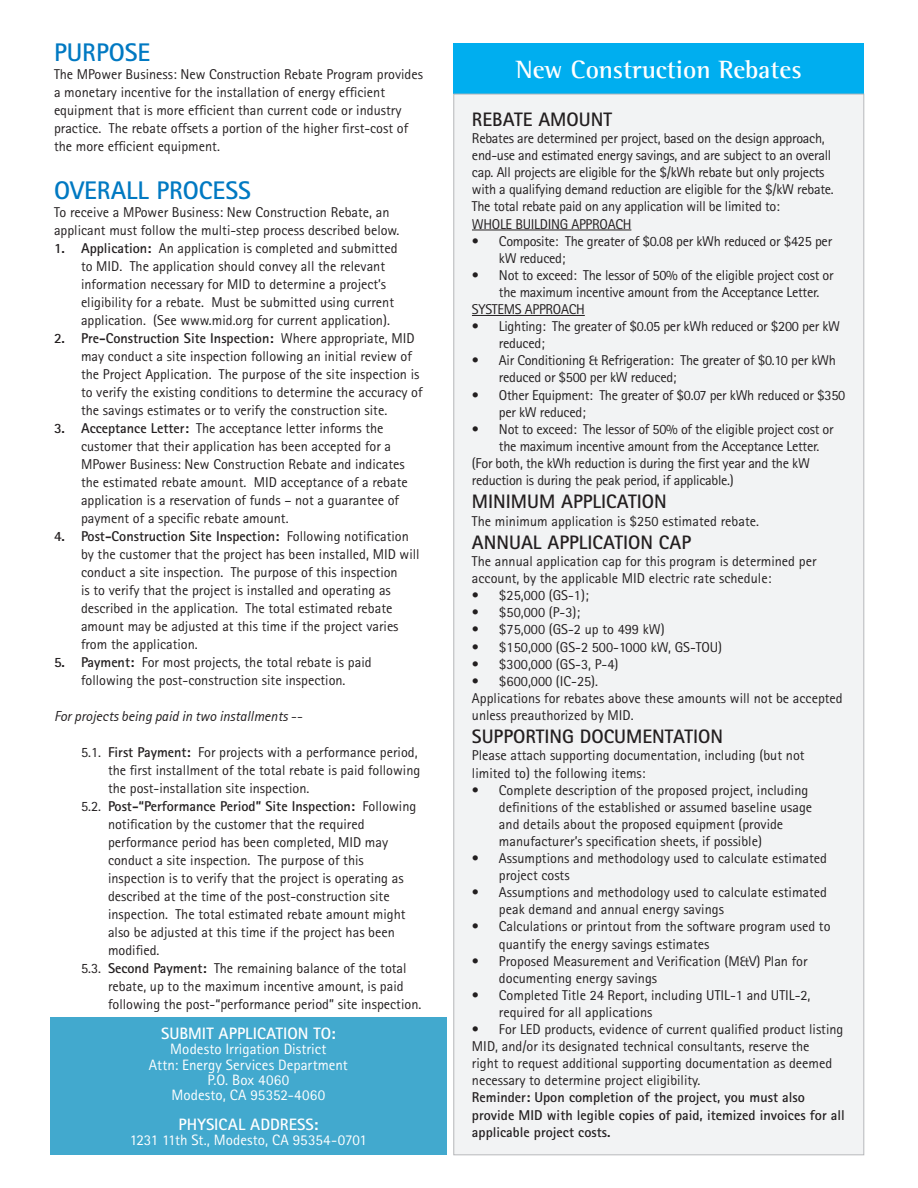
<style>
.page{position:relative;width:918px;height:1188px;background:#fff}
.page>*{position:absolute;margin:0;border:0;box-sizing:border-box;transform-origin:0 0}
.t1{font:700 25.65px "Rotis Semi Serif";color:#fff}
.t2{font:700 25.5px "Rotis Sans Serif Std";color:#0079c2}
.small_headers{font:700 19.5px "Rotis Sans Serif Std";color:#231f20}
.t3{font:700 16.5px "Rotis Sans Serif Std";letter-spacing:.005em;color:#fff}
.t4{font:15px "Rotis Sans Serif Std";color:#fff}
.t5{font:14.25px/18px "Rotis Sans Serif Std";color:#231f20}
.t6{font:14.25px/17.1px "Rotis Sans Serif Std";letter-spacing:-.02em;color:#231f20}
.t7{font:700 14.25px/17.1px "Rotis Sans Serif Std";color:#231f20}
.t8{font:italic 14.25px "Rotis Sans Serif";color:#231f20}
.s1{font-weight:700}
</style>
<div class="page">
<div style="left:454px;top:44px;width:410px;height:50px;background:#00aeef"></div>
<div style="left:454px;top:94px;width:410px;height:1061px;background:#f2f3f4"></div>
<hr style="left:472px;top:230px;width:159px;height:1px;background:#231f20">
<hr style="left:472px;top:315px;width:113px;height:1px;background:#231f20">
<div style="left:50px;top:1018px;width:396px;height:137px;background:#42a9ce"></div>
<p class="t2" style="left:54px;top:37px;width:98px">PURPOSE</p>
<p class="t5" style="left:54px;top:65px;width:370px">The MPower Business: New Construction Rebate Program provides a monetary incentive for the installation of energy efficient equipment that is more efficient than current code or industry practice. The rebate offsets a portion of the higher first-cost of the more efficient equipment.</p>
<p class="t2" style="left:54px;top:174px;width:198px">OVERALL PROCESS</p>
<p class="t5" style="left:54px;top:203px;width:347px">To receive a MPower Business: New Construction Rebate, an applicant must follow the multi-step process described below.</p>
<p class="t5" style="left:81px;top:239px;width:318px;text-indent:-27px"><span class="s1">1. Application:</span> An application is completed and submitted to MID. The application should convey all the relevant information necessary for MID to determine a project’s eligibility for a rebate. Must be submitted using current application. (See www.mid.org for current application).</p>
<p class="t5" style="left:81px;top:329px;width:343px;text-indent:-27px"><span class="s1">2. Pre-Construction Site Inspection:</span> Where appropriate, MID may conduct a site inspection following an initial review of the Project Application. The purpose of the site inspection is to verify the existing conditions to determine the accuracy of the savings estimates or to verify the construction site.</p>
<p class="t5" style="left:81px;top:419px;width:328px;text-indent:-27px"><span class="s1">3. Acceptance Letter:</span> The acceptance letter informs the customer that their application has been accepted for a MPower Business: New Construction Rebate and indicates the estimated rebate amount. MID acceptance of a rebate application is a reservation of funds – not a guarantee of payment of a specific rebate amount.</p>
<p class="t5" style="left:81px;top:527px;width:340px;text-indent:-27px"><span class="s1">4. Post-Construction Site Inspection:</span> Following notification by the customer that the project has been installed, MID will conduct a site inspection. The purpose of this inspection<br>is to verify that the project is installed and operating as described in the application. The total estimated rebate amount may be adjusted at this time if the project varies from the application.</p>
<p class="t5" style="left:54px;top:653px;width:319px;text-align:center"><span class="s1">5. Payment:</span> For most projects, the total rebate is paid following the post-construction site inspection.</p>
<p class="t8" style="left:54px;top:708px;width:250px">For projects being paid in two installments --</p>
<p class="t5" style="left:108px;top:743px;width:314px;text-indent:-27px">5.1. <span class="s1">First Payment:</span> For projects with a performance period, the first installment of the total rebate is paid following the post-installation site inspection.</p>
<p class="t5" style="left:108px;top:797px;width:310px;text-indent:-27px">5.2. <span class="s1">Post-“Performance Period” Site Inspection:</span> Following notification by the customer that the required performance period has been completed, MID may conduct a site inspection. The purpose of this inspection is to verify that the project is operating as described at the time of the post-construction site inspection. The total estimated rebate amount might also be adjusted at this time if the project has been modified.</p>
<p class="t5" style="left:108px;top:959px;width:315px;text-indent:-27px">5.3. <span class="s1">Second Payment:</span> The remaining balance of the total rebate, up to the maximum incentive amount, is paid following the post-“performance period” site inspection.</p>
<p class="t3" style="left:161px;top:1023px;width:176px">SUBMIT APPLICATION TO:</p>
<p class="t4" style="left:170px;top:1040px;width:158px">Modesto Irrigation District</p>
<p class="t4" style="left:149px;top:1056px;width:200px">Attn: Energy Services Department</p>
<p class="t4" style="left:208px;top:1071px;width:83px">P.O. Box 4060</p>
<p class="t4" style="left:171px;top:1086px;width:155px">Modesto, CA 95352-4060</p>
<p class="t3" style="left:179px;top:1114px;width:141px">PHYSICAL ADDRESS:</p>
<p class="t4" style="left:130px;top:1131px;width:239px">1231 11th St., Modesto, CA 95354-0701</p>
<p class="t1" style="left:516px;top:54px;width:287px">New Construction Rebates</p>
<p class="small_headers" style="left:472px;top:107px;width:142px">REBATE AMOUNT</p>
<p class="t6" style="left:472px;top:130px;width:363px">Rebates are determined per project, based on the design approach, end-use and estimated energy savings, and are subject to an overall cap. All projects are eligible for the $/kWh rebate but only projects with a qualifying demand reduction are eligible for the $/kW rebate.<br>The total rebate paid on any application will be limited to:</p>
<p class="t6" style="left:472px;top:215px;width:161px">WHOLE BUILDING APPROACH</p>
<p class="t6" style="left:499px;top:232px;width:335px;text-indent:-27px">• Composite: The greater of $0.08 per kWh reduced or $425 per kW reduced;</p>
<p class="t6" style="left:499px;top:266px;width:336px;text-indent:-27px">• Not to exceed: The lessor of 50% of the eligible project cost or the maximum incentive amount from the Acceptance Letter.</p>
<p class="t6" style="left:472px;top:301px;width:114px">SYSTEMS APPROACH</p>
<p class="t6" style="left:499px;top:318px;width:343px;text-indent:-27px">• Lighting: The greater of $0.05 per kWh reduced or $200 per kW reduced;</p>
<p class="t6" style="left:499px;top:352px;width:338px;text-indent:-27px">• Air Conditioning &amp; Refrigeration: The greater of $0.10 per kWh reduced or $500 per kW reduced;</p>
<p class="t6" style="left:499px;top:386px;width:348px;text-indent:-27px">• Other Equipment: The greater of $0.07 per kWh reduced or $350 per kW reduced;</p>
<p class="t6" style="left:499px;top:420px;width:336px;text-indent:-27px">• Not to exceed: The lessor of 50% of the eligible project cost or the maximum incentive amount from the Acceptance Letter.</p>
<p class="t6" style="left:472px;top:454px;width:339px">(For both, the kWh reduction is during the first year and the kW reduction is during the peak period, if applicable.)</p>
<p class="small_headers" style="left:472px;top:490px;width:196px">MINIMUM APPLICATION</p>
<p class="t5" style="left:472px;top:512px;width:289px">The minimum application is $250 estimated rebate.</p>
<p class="small_headers" style="left:472px;top:530px;width:221px">ANNUAL APPLICATION CAP</p>
<p class="t5" style="left:472px;top:553px;width:346px;line-height:17.1px">The annual application cap for this program is determined per account, by the applicable MID electric rate schedule:</p>
<p class="t5" style="left:472px;top:586px;width:118px">• $25,000 (GS-1);</p>
<p class="t5" style="left:472px;top:603px;width:110px">• $50,000 (P-3);</p>
<p class="t5" style="left:472px;top:621px;width:194px">• $75,000 (GS-2 up to 499 kW)</p>
<p class="t5" style="left:472px;top:638px;width:252px">• $150,000 (GS-2 500-1000 kW, GS-TOU)</p>
<p class="t5" style="left:472px;top:655px;width:148px">• $300,000 (GS-3, P-4)</p>
<p class="t5" style="left:472px;top:672px;width:128px">• $600,000 (IC-25).</p>
<p class="t5" style="left:472px;top:689px;width:372px;line-height:17.1px">Applications for rebates above these amounts will not be accepted unless preauthorized by MID.</p>
<p class="small_headers" style="left:472px;top:724px;width:253px">SUPPORTING DOCUMENTATION</p>
<p class="t5" style="left:472px;top:747px;width:334px;line-height:17.1px">Please attach supporting documentation, including (but not limited to) the following items:</p>
<p class="t5" style="left:499px;top:781px;width:315px;line-height:17.1px;text-indent:-27px">• Complete description of the proposed project, including definitions of the established or assumed baseline usage and details about the proposed equipment (provide manufacturer’s specification sheets, if possible)</p>
<p class="t5" style="left:499px;top:850px;width:330px;line-height:17.1px;text-indent:-27px">• Assumptions and methodology used to calculate estimated project costs</p>
<p class="t5" style="left:499px;top:884px;width:330px;line-height:17.1px;text-indent:-27px">• Assumptions and methodology used to calculate estimated peak demand and annual energy savings</p>
<p class="t5" style="left:499px;top:918px;width:333px;line-height:17.1px;text-indent:-27px">• Calculations or printout from the software program used to quantify the energy savings estimates</p>
<p class="t5" style="left:499px;top:952px;width:310px;line-height:17.1px;text-indent:-27px">• Proposed Measurement and Verification (M&amp;V) Plan for documenting energy savings</p>
<p class="t5" style="left:499px;top:986px;width:313px;line-height:17.1px;text-indent:-27px">• Completed Title 24 Report, including UTIL-1 and UTIL-2, required for all applications</p>
<p class="t5" style="left:472px;top:1020px;width:373px">• For LED products, evidence of current qualified product listing</p>
<p class="t5" style="left:472px;top:1038px;width:362px;line-height:17.1px">MID, and/or its designated technical consultants, reserve the right to request additional supporting documentation as deemed necessary to determine project eligibility.</p>
<p class="t7" style="left:472px;top:1089px;width:374px">Reminder: Upon completion of the project, you must also provide MID with legible copies of paid, itemized invoices for all applicable project costs.</p>
</div>
